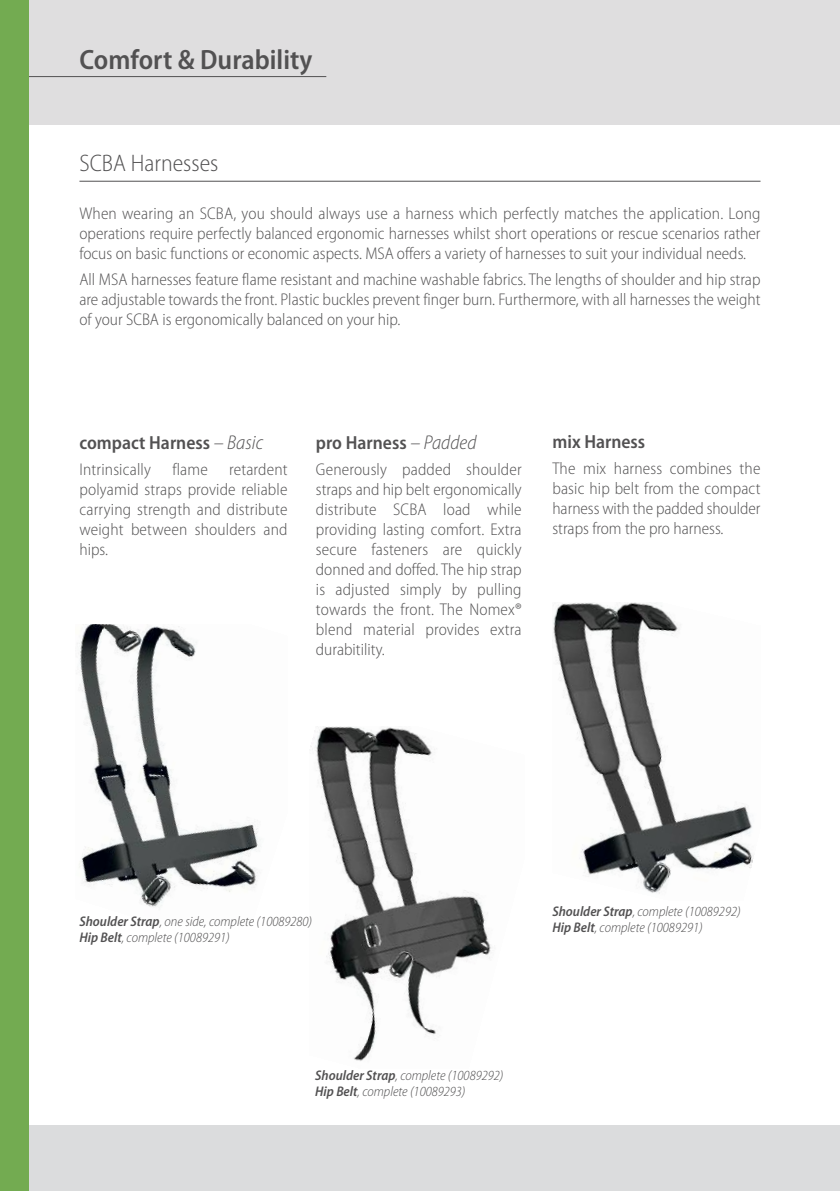
<style>
.page{position:relative;width:840px;height:1191px;background:#fff}
.page>*{position:absolute;margin:0;border:0;box-sizing:border-box;transform-origin:0 0}
.t1{font:600 semi-condensed 28px "Myriad Pro";color:#525152}
.t2{font:300 semi-condensed 24px "Myriad Pro";color:#525152}
.t3{font:600 semi-condensed 19px "Myriad Pro";color:#525152}
.t4{font:300 semi-condensed 17px/20px "Myriad Pro";color:#525152;text-align:justify}
.t5{font:italic 300 semi-condensed 14px/16px "Myriad Pro";color:#525152}
.s1{font-weight:300;font-style:italic;font-size:20px}
.s2{font-weight:600}
</style>
<div class="page">
<div style="left:0;top:0;width:839px;height:125px;background:#dfdedf"></div>
<div style="left:0;top:1125px;width:839px;height:66px;background:#dbdcdd"></div>
<img style="left:77px;top:624px;width:183px;height:283px">
<img style="left:553px;top:602px;width:201px;height:292px">
<img style="left:311px;top:726px;width:180px;height:335px">
<hr style="left:0;top:76px;width:326px;height:1px;background:#525152">
<hr style="left:79px;top:181px;width:681px;height:1px;background:#525152">
<div style="left:0;top:0;width:28px;height:1191px;background:#73ab51"></div>
<h1 class="t1" style="left:79px;top:44px;width:234px">Comfort &amp; Durability</h1>
<h2 class="t2" style="left:79px;top:150px;width:140px">SCBA Harnesses</h2>
<p class="t4" style="left:79px;top:204px;width:682px">When wearing an SCBA, you should always use a harness which perfectly matches the application. Long operations require perfectly balanced ergonomic harnesses whilst short operations or rescue scenarios rather focus on basic functions or economic aspects. MSA offers a variety of harnesses to suit your individual needs.</p>
<p class="t4" style="left:79px;top:270px;width:682px">All MSA harnesses feature flame resistant and machine washable fabrics. The lengths of shoulder and hip strap are adjustable towards the front. Plastic buckles prevent finger burn. Furthermore, with all harnesses the weight of your SCBA is ergonomically balanced on your hip.</p>
<p class="t3" style="left:79px;top:432px;width:185px">compact Harness <span class="s1">– Basic</span></p>
<p class="t4" style="left:79px;top:459px;width:73px">Intrinsically</p>
<p class="t4" style="left:172px;top:459px;width:37px">flame</p>
<p class="t4" style="left:79px;top:459px;width:209px;text-indent:150px">retardent polyamid straps provide reliable carrying strength and distribute weight between shoulders and hips.</p>
<p class="t3" style="left:316px;top:432px;width:162px">pro Harness <span class="s1">– Padded</span></p>
<p class="t4" style="left:316px;top:459px;width:207px">Generously padded shoulder straps and hip belt ergonomically distribute SCBA load while providing lasting comfort. Extra secure fasteners are quickly donned and doffed. The hip strap is adjusted simply by pulling towards the front. The Nomex® blend material provides extra durabitility.</p>
<p class="t3" style="left:552px;top:431px;width:94px">mix Harness</p>
<p class="t4" style="left:552px;top:458px;width:209px">The mix harness combines the basic hip belt from the compact harness with the padded shoulder straps from the pro harness.</p>
<p class="t5" style="left:79px;top:914px;width:234px"><span class="s2">Shoulder Strap</span>, one side, complete (10089280)<br><span class="s2">Hip Belt</span>, complete (10089291)</p>
<p class="t5" style="left:552px;top:903px;width:190px"><span class="s2">Shoulder Strap</span>, complete (10089292)<br><span class="s2">Hip Belt</span>, complete (10089291)</p>
<p class="t5" style="left:315px;top:1067px;width:190px"><span class="s2">Shoulder Strap</span>, complete (10089292)<br><span class="s2">Hip Belt</span>, complete (10089293)</p>
</div>
